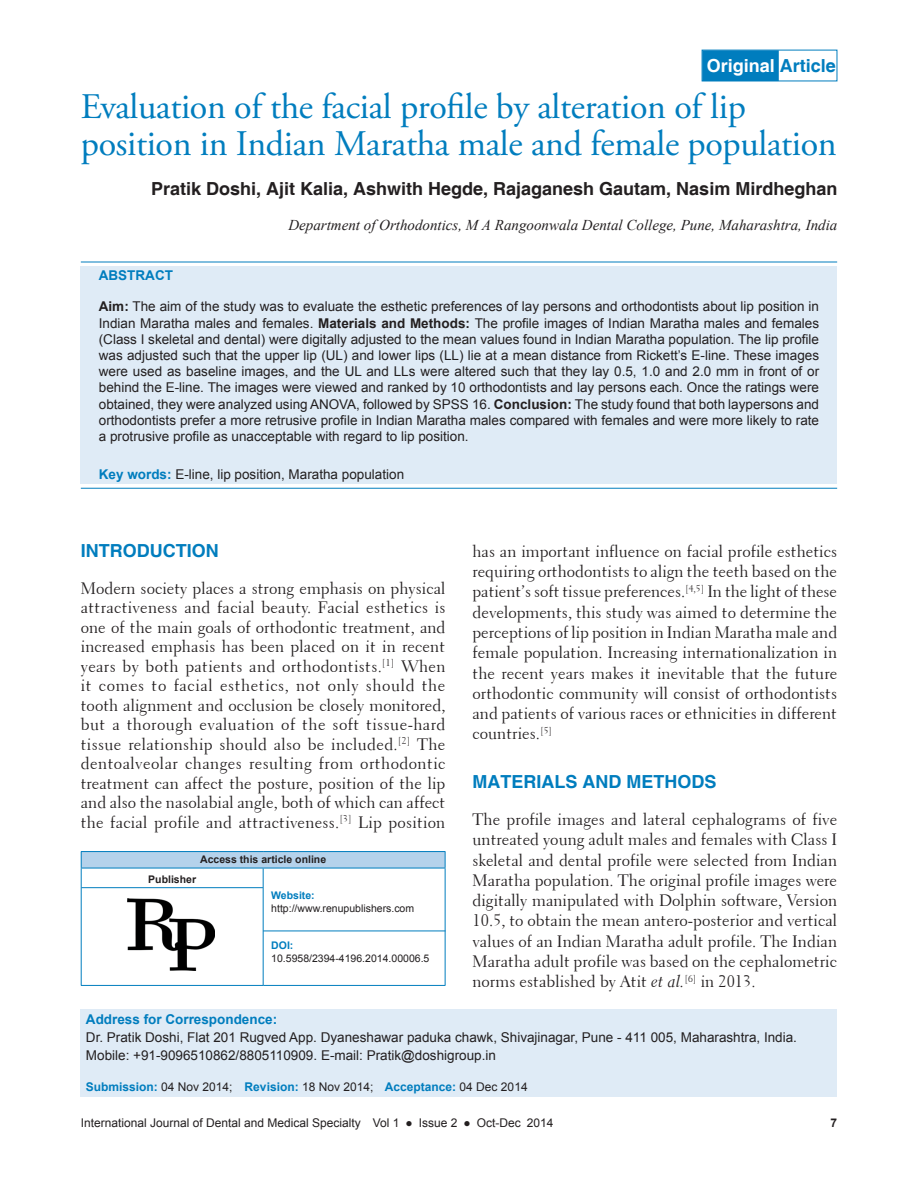
<style>
.page{position:relative;width:918px;height:1188px;background:#fff}
.page>*{position:absolute;margin:0;border:0;box-sizing:border-box;transform-origin:0 0}
.AT{font:36px/37.5px "Adobe Garamond Pro";letter-spacing:-.01em;color:#007dbe}
.AU{font:700 18px "Helvetica";color:#231f20}
.t1{font:700 18px "Helvetica";color:#007dbe}
.AH{font:700 18px "Helvetica";color:#fff}
.TX{font:16.5px/20.2px "Transitional 521 BT Roman A";color:#231f20;text-align:justify}
.AFF{font:italic 15px "Times New Roman";color:#231f20}
.ABS{font:13.5px/16.2px "Arial";color:#231f20;text-align:justify}
.ADD{font:13.5px/18px "Arial";color:#231f20}
.KWD{font:13.5px "Arial";color:#231f20}
.ABSH{font:700 13.5px "Arial";color:#007dbe}
.t2{font:12px "Arial";color:#231f20}
.HIS{font:700 12px "Arial";color:#007dbe}
.t3{font:700 12px "Arial";color:#231f20}
.Web{font:10.5px/12.6px "Arial";color:#231f20}
.DOI{font:10.5px/12.6px "Arial";color:#231f20}
.AAO{font:700 10.5px "Arial";color:#231f20}
.QRC{font:700 10.5px "Arial";color:#231f20}
.s1{color:#007dbe}
.s2{font-weight:700}
.s3{font-weight:700;color:#007dbe}
.s4{font-family:"Transitional 521 BT Cursive A"}
.s5{font-weight:400;color:#231f20}
</style>
<div class="page">
<div style="left:81px;top:266px;width:756px;height:218px;background:#dfebf6"></div>
<hr style="left:81px;top:262px;width:756px;height:1px;background:#007dbe">
<hr style="left:81px;top:488px;width:756px;height:1px;background:#007dbe">
<div style="left:81px;top:1009px;width:756px;height:87px;background:#dfebf6"></div>
<div style="left:702px;top:50px;width:77px;height:31px;background:#007dbe"></div>
<div style="left:702px;top:50px;width:135px;height:31px;border:1px solid #007dbe"></div>
<div style="left:81px;top:852px;width:364px;height:16px;background:#b5d2eb"></div>
<hr style="left:81px;top:851px;width:182px;height:1px;background:#007dbe">
<svg style="left:81px;top:852px;width:1px;height:16px"></svg>
<hr style="left:263px;top:851px;width:183px;height:1px;background:#007dbe">
<svg style="left:445px;top:852px;width:1px;height:16px"></svg>
<hr style="left:81px;top:868px;width:182px;height:1px;background:#007dbe">
<hr style="left:263px;top:868px;width:183px;height:1px;background:#007dbe">
<hr style="left:81px;top:868px;width:1px;height:117px;background:#007dbe">
<hr style="left:263px;top:868px;width:1px;height:117px;background:#007dbe">
<hr style="left:445px;top:868px;width:1px;height:117px;background:#007dbe">
<hr style="left:81px;top:985px;width:182px;height:1px;background:#007dbe">
<hr style="left:263px;top:985px;width:183px;height:1px;background:#007dbe">
<hr style="left:81px;top:887px;width:182px;height:1px;background:#007dbe">
<hr style="left:263px;top:931px;width:183px;height:1px;background:#007dbe">
<img style="left:128px;top:898px;width:87px;height:73px">
<p class="AH" style="left:707px;top:55px;width:131px">Original <span class="s1">Article</span></p>
<p class="AT" style="left:81px;top:89px;width:758px">Evaluation of the facial profile by alteration of lip position in Indian Maratha male and female population</p>
<p class="AU" style="left:151px;top:178px;width:688px">Pratik Doshi, Ajit Kalia, Ashwith Hegde, Rajaganesh Gautam, Nasim Mirdheghan</p>
<p class="AFF" style="left:288px;top:215px;width:550px">Department of Orthodontics, M A Rangoonwala Dental College, Pune, Maharashtra, India</p>
<p class="ABSH" style="left:99px;top:267px;width:76px">ABSTRACT</p>
<p class="ABS" style="left:99px;top:299px;width:722px"><span class="s2">Aim:</span> The aim of the study was to evaluate the esthetic preferences of lay persons and orthodontists about lip position in Indian Maratha males and females. <span class="s2">Materials and Methods:</span> The profile images of Indian Maratha males and females (Class I skeletal and dental) were digitally adjusted to the mean values found in Indian Maratha population. The lip profile was adjusted such that the upper lip (UL) and lower lips (LL) lie at a mean distance from Rickett’s E-line. These images were used as baseline images, and the UL and LLs were altered such that they lay 0.5, 1.0 and 2.0 mm in front of or behind the E-line. The images were viewed and ranked by 10 orthodontists and lay persons each. Once the ratings were obtained, they were analyzed using ANOVA, followed by SPSS 16. <span class="s2">Conclusion:</span> The study found that both laypersons and orthodontists prefer a more retrusive profile in Indian Maratha males compared with females and were more likely to rate a protrusive profile as unacceptable with regard to lip position.</p>
<p class="KWD" style="left:99px;top:466px;width:307px"><span class="s3">Key words:</span> E-line, lip position, Maratha population</p>
<h1 class="t1" style="left:81px;top:540px;width:139px">INTRODUCTION</h1>
<p class="TX" style="left:81px;top:579px;width:366px;line-height:19.5px">Modern society places a strong emphasis on physical attractiveness and facial beauty. Facial esthetics is one of the main goals of orthodontic treatment, and increased emphasis has been placed on it in recent years by both patients and orthodontists.<sup>[1]</sup> When it comes to facial esthetics, not only should the tooth alignment and occlusion be closely monitored, but a thorough evaluation of the soft tissue-hard tissue relationship should also be included.<sup>[2]</sup> The dentoalveolar changes resulting from orthodontic treatment can affect the posture, position of the lip and also the nasolabial angle, both of which can affect the facial profile and attractiveness.<sup>[3]</sup> Lip position</p>
<p class="TX" style="left:472px;top:541px;width:366px">has an important influence on facial profile esthetics requiring orthodontists to align the teeth based on the patient’s soft tissue preferences.<sup>[4,5]</sup> In the light of these developments, this study was aimed to determine the perceptions of lip position in Indian Maratha male and female population. Increasing internationalization in the recent years makes it inevitable that the future orthodontic community will consist of orthodontists and patients of various races or ethnicities in different countries.<sup>[5]</sup></p>
<h1 class="t1" style="left:472px;top:770px;width:245px">MATERIALS AND METHODS</h1>
<p class="TX" style="left:472px;top:809px;width:366px">The profile images and lateral cephalograms of five untreated young adult males and females with Class I skeletal and dental profile were selected from Indian Maratha population. The original profile images were digitally manipulated with Dolphin software, Version 10.5, to obtain the mean antero-posterior and vertical values of an Indian Maratha adult profile. The Indian Maratha adult profile was based on the cephalometric norms established by Atit <span class="s4">et al.</span><sup>[6]</sup> in 2013.</p>
<p class="ADD" style="left:86px;top:1010px;width:713px"><span class="s3">Address for Correspondence:<br></span>Dr. Pratik Doshi, Flat 201 Rugved App. Dyaneshawar paduka chawk, Shivajinagar, Pune - 411 005, Maharashtra, India.<br>Mobile: +91-9096510862/8805110909. E-mail: Pratik@doshigroup.in</p>
<p class="HIS" style="left:86px;top:1079px;width:443px">Submission: <span class="s5">04 Nov 2014;</span> Revision: <span class="s5">18 Nov 2014;</span> Acceptance: <span class="s5">04 Dec 2014</span></p>
<p class="AAO" style="left:200px;top:853px;width:128px">Access this article online</p>
<p class="QRC" style="left:148px;top:872px;width:49px">Publisher</p>
<p class="Web" style="left:271px;top:889px;width:144px"><span class="s3">Website: </span>http://www.renupublishers.com</p>
<p class="DOI" style="left:271px;top:939px;width:160px"><span class="s3">DOI:<br></span>10.5958/2394-4196.2014.00006.5</p>
<p class="t2" style="left:81px;top:1115px;width:474px">International Journal of Dental and Medical Specialty Vol 1 ● Issue 2 ● Oct-Dec 2014</p>
<p class="t3" style="left:830px;top:1115px;width:8px">7</p>
</div>
